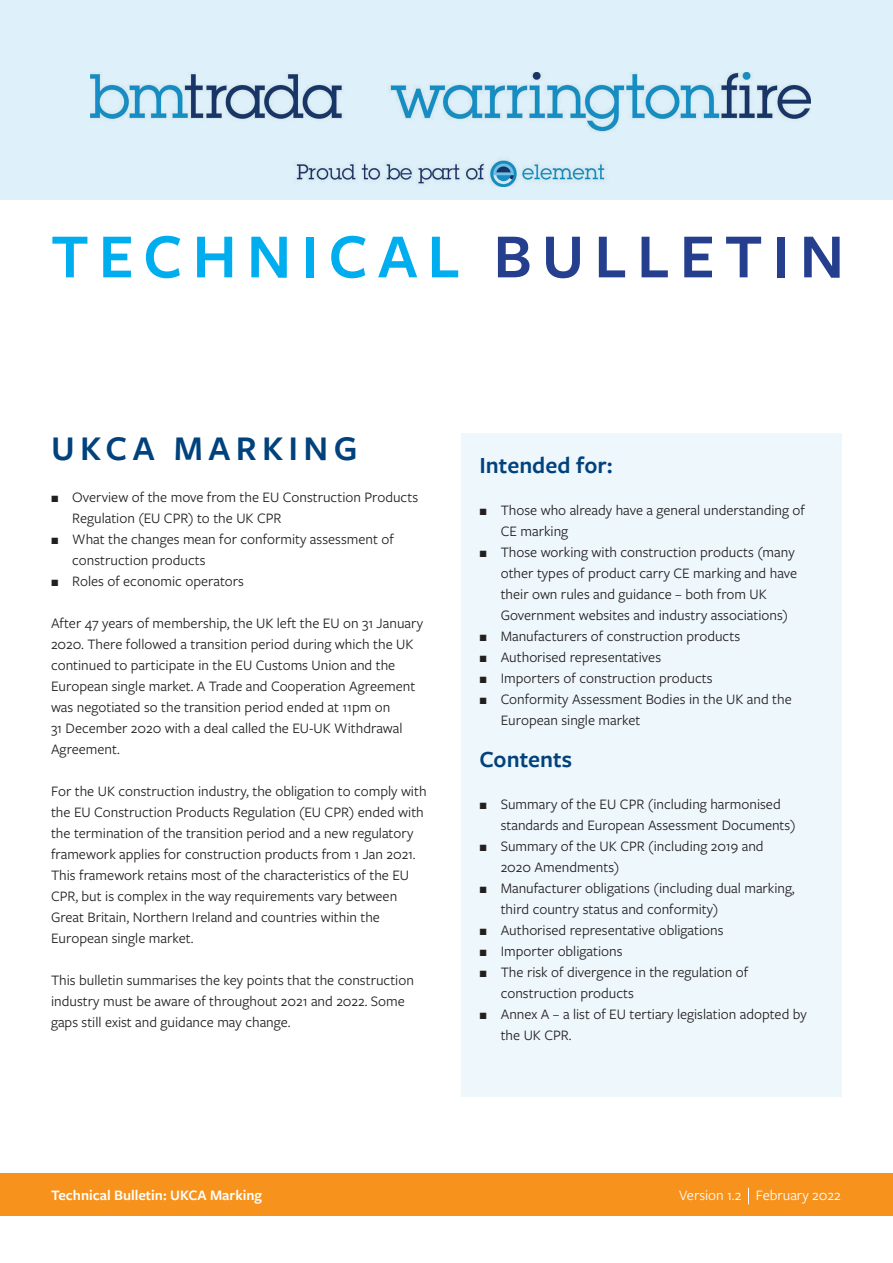
<style>
.page{position:relative;width:893px;height:1263px;background:#fff}
.page>*{position:absolute;margin:0;border:0;box-sizing:border-box;transform-origin:0 0}
.t1{font:600 64.95px "Freight Sans Pro";letter-spacing:.15em;color:#00aeef}
.t2{font:600 36px "Freight Sans Pro";letter-spacing:.15em;color:#01427c}
.t3{font:600 24px "Freight Sans Pro";color:#01427c}
.t4{font:15px/21px "Freight Sans Pro";color:#231f20}
.t5{font:600 15px "Freight Sans Pro";color:#fff}
.t6{font:15px "Freight Sans Pro";color:#fff}
.s1{color:#253f8e}
</style>
<div class="page">
<div style="left:0;top:1174px;width:893px;height:42px;background:#f7931d"></div>
<svg style="left:748px;top:1188px;width:1px;height:16px"></svg>
<div style="left:0;top:0;width:893px;height:200px;background:#def0fa"></div>
<img style="left:90px;top:72px;width:720px;height:114px">
<div style="left:461px;top:434px;width:381px;height:663px;background:#edf7fc"></div>
<h1 class="t1" style="left:51px;top:212px;width:795px">TECHNICAL <span class="s1">BULLETIN</span></h1>
<h2 class="t2" style="left:51px;top:424px;width:308px">UKCA MARKING</h2>
<p class="t4" style="left:51px;top:486px;width:369px">P Overview of the move from the EU Construction Products</p>
<p class="t4" style="left:72px;top:507px;width:211px">Regulation (EU CPR) to the UK CPR</p>
<p class="t4" style="left:51px;top:528px;width:344px">P What the changes mean for conformity assessment of</p>
<p class="t4" style="left:72px;top:549px;width:135px">construction products</p>
<p class="t4" style="left:51px;top:570px;width:194px">P Roles of economic operators</p>
<p class="t4" style="left:51px;top:612px;width:374px">After 47 years of membership, the UK left the EU on 31 January 2020. There followed a transition period during which the UK continued to participate in the EU Customs Union and the European single market. A Trade and Cooperation Agreement was negotiated so the transition period ended at 11pm on<br>31 December 2020 with a deal called the EU-UK Withdrawal Agreement.</p>
<p class="t4" style="left:51px;top:780px;width:377px">For the UK construction industry, the obligation to comply with the EU Construction Products Regulation (EU CPR) ended with the termination of the transition period and a new regulatory framework applies for construction products from 1 Jan 2021.<br>This framework retains most of the characteristics of the EU CPR, but is complex in the way requirements vary between Great Britain, Northern Ireland and countries within the European single market.</p>
<p class="t4" style="left:51px;top:969px;width:364px">This bulletin summarises the key points that the construction industry must be aware of throughout 2021 and 2022. Some gaps still exist and guidance may change.</p>
<h3 class="t3" style="left:479px;top:449px;width:135px">Intended for:</h3>
<p class="t4" style="left:479px;top:499px;width:327px">P Those who already have a general understanding of</p>
<p class="t4" style="left:501px;top:520px;width:69px">CE marking</p>
<p class="t4" style="left:479px;top:541px;width:317px">P Those working with construction products (many</p>
<p class="t4" style="left:501px;top:562px;width:298px">other types of product carry CE marking and have</p>
<p class="t4" style="left:501px;top:583px;width:268px">their own rules and guidance – both from UK</p>
<p class="t4" style="left:501px;top:604px;width:289px">Government websites and industry associations)</p>
<p class="t4" style="left:479px;top:625px;width:262px">P Manufacturers of construction products</p>
<p class="t4" style="left:479px;top:646px;width:183px">P Authorised representatives</p>
<p class="t4" style="left:479px;top:667px;width:235px">P Importers of construction products</p>
<p class="t4" style="left:479px;top:688px;width:314px">P Conformity Assessment Bodies in the UK and the</p>
<p class="t4" style="left:501px;top:709px;width:141px">European single market</p>
<h3 class="t3" style="left:479px;top:743px;width:94px">Contents</h3>
<p class="t4" style="left:479px;top:793px;width:303px">P Summary of the EU CPR (including harmonised</p>
<p class="t4" style="left:501px;top:814px;width:296px">standards and European Assessment Documents)</p>
<p class="t4" style="left:479px;top:835px;width:286px">P Summary of the UK CPR (including 2019 and</p>
<p class="t4" style="left:501px;top:856px;width:120px">2020 Amendments)</p>
<p class="t4" style="left:479px;top:877px;width:317px">P Manufacturer obligations (including dual marking,</p>
<p class="t4" style="left:501px;top:898px;width:219px">third country status and conformity)</p>
<p class="t4" style="left:479px;top:919px;width:246px">P Authorised representative obligations</p>
<p class="t4" style="left:479px;top:940px;width:145px">P Importer obligations</p>
<p class="t4" style="left:479px;top:961px;width:270px">P The risk of divergence in the regulation of</p>
<p class="t4" style="left:501px;top:982px;width:135px">construction products</p>
<p class="t4" style="left:479px;top:1003px;width:329px">P Annex A – a list of EU tertiary legislation adopted by</p>
<p class="t4" style="left:501px;top:1024px;width:72px">the UK CPR.</p>
<p class="t5" style="left:51px;top:1185px;width:213px">Technical Bulletin: UKCA Marking</p>
<p class="t6" style="left:679px;top:1185px;width:163px">Version 1.2 February 2022</p>
</div>
